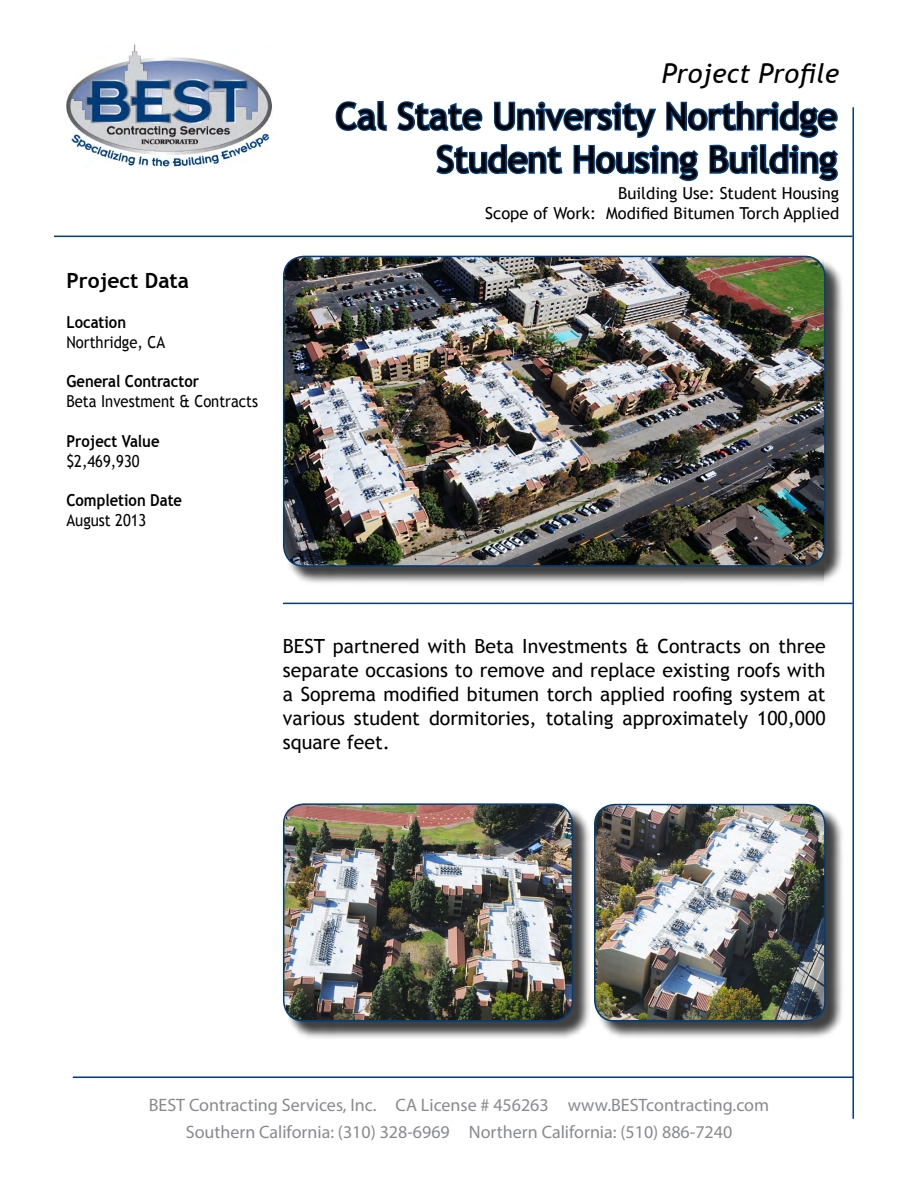
<style>
.page{position:relative;width:918px;height:1188px;background:#fff}
.page>*{position:absolute;margin:0;border:0;box-sizing:border-box;transform-origin:0 0}
.t1{font:36px/43.2px "Trebuchet MS";color:#000;text-align:right}
.t2{font:italic 27px "Trebuchet MS";color:#000}
.t3{font:700 21px "Trebuchet MS";color:#000}
.t4{font:19.5px/24px "Trebuchet MS";color:#000;text-align:justify}
.t5{font:18px/27px "Myriad Pro";color:#888a8d;text-align:center}
.t6{font:16.5px/19.8px "Trebuchet MS";color:#000;text-align:right}
.t7{font:16.5px "Trebuchet MS";color:#000;scale:.9 1}
.t8{font:700 16.5px "Trebuchet MS";color:#000;scale:.9 1}
</style>
<div class="page">
<hr style="left:852px;top:107px;width:2px;height:1012px;background:#003d79">
<hr style="left:54px;top:236px;width:798px;height:1px;background:#003d79">
<hr style="left:73px;top:1077px;width:781px;height:1px;background:#003d79">
<img style="left:66px;top:45px;width:207px;height:123px">
<svg style="left:335px;top:101px;width:52px;height:30px"></svg>
<svg style="left:397px;top:101px;width:442px;height:81px"></svg>
<div style="left:285px;top:806px;width:307px;height:234px;background:#000;opacity:.75"></div>
<img style="left:284px;top:804px;width:288px;height:216px">
<div style="left:283px;top:803px;width:290px;height:219px;border:2px solid #003d79;border-radius:20px"></div>
<div style="left:285px;top:258px;width:560px;height:327px;background:#000;opacity:.75"></div>
<img style="left:284px;top:256px;width:541px;height:310px">
<div style="left:283px;top:256px;width:543px;height:311px;border:2px solid #003d79;border-radius:20px"></div>
<div style="left:596px;top:806px;width:249px;height:234px;background:#000;opacity:.75"></div>
<img style="left:595px;top:805px;width:230px;height:215px">
<div style="left:594px;top:804px;width:232px;height:218px;border:2px solid #003d79;border-radius:20px"></div>
<hr style="left:283px;top:603px;width:570px;height:1px;background:#003d79">
<h2 class="t2" style="left:662px;top:57px;width:179px">Project Profile</h2>
<h1 class="t1" style="left:336px;top:95px;width:503px">Cal State University Northridge<br>Student Housing Building</h1>
<p class="t3" style="left:66px;top:268px;width:124px">Project Data</p>
<p class="t8" style="left:66px;top:312px;width:68px">Location</p>
<p class="t7" style="left:66px;top:332px;width:111px">Northridge, CA</p>
<p class="t8" style="left:66px;top:371px;width:149px">General Contractor</p>
<p class="t7" style="left:66px;top:392px;width:214px">Beta Investment &amp; Contracts</p>
<p class="t8" style="left:66px;top:431px;width:105px">Project Value</p>
<p class="t7" style="left:66px;top:451px;width:83px">$2,469,930</p>
<p class="t8" style="left:66px;top:490px;width:130px">Completion Date</p>
<p class="t7" style="left:66px;top:511px;width:90px">August 2013</p>
<p class="t6" style="left:485px;top:184px;width:356px">Building Use: Student Housing<br>Scope of Work: Modified Bitumen Torch Applied</p>
<p class="t4" style="left:283px;top:635px;width:544px">BEST partnered with Beta Investments &amp; Contracts on three separate occasions to remove and replace existing roofs with a Soprema modified bitumen torch applied roofing system at various student dormitories, totaling approximately 100,000 square feet.</p>
<p class="t5" style="left:149px;top:1091px;width:622px">BEST Contracting Services, Inc. CA License # 456263 www.BESTcontracting.com<br>Southern California: (310) 328-6969 Northern California: (510) 886-7240</p>
</div>
